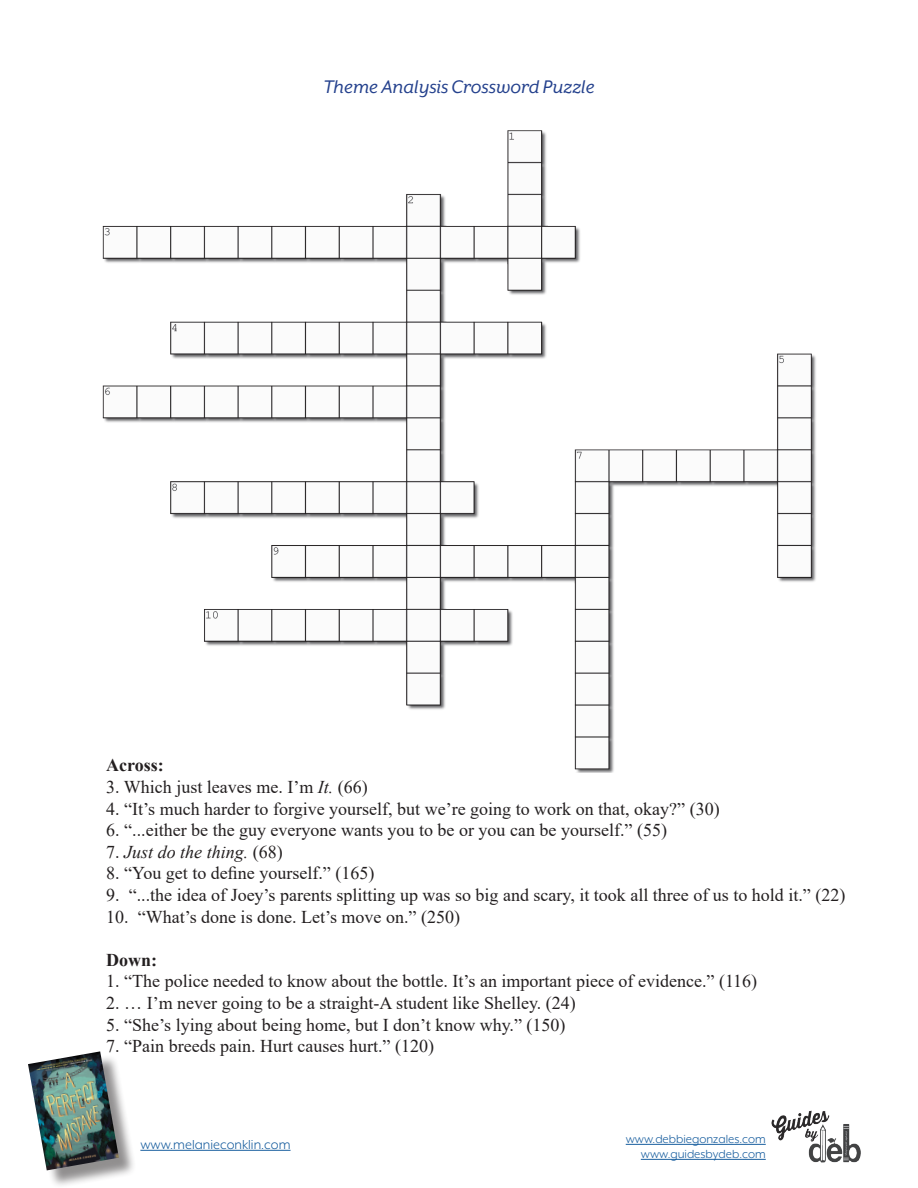
<style>
.page{position:relative;width:918px;height:1188px;background:#fff}
.page>*{position:absolute;margin:0;border:0;box-sizing:border-box;transform-origin:0 0}
.t1{font:italic 21px "Mr Eaves XL San OT";color:#24418d}
.t2{font:18px "Times New Roman";color:#231f20}
.t3{font:italic 18px "Times New Roman";color:#231f20}
.t4{font:700 18px "Times New Roman";color:#231f20}
.t5{font:15px "Mr Eaves XL Mod OT";color:#175d9e}
.t6{font:13.5px "Mr Eaves XL Mod OT";color:#175d9e}
.s1{font-style:italic}
.s2{font-style:normal}
</style>
<div class="page">
<hr style="left:626px;top:1144px;width:140px;height:1px;background:#175d9e">
<hr style="left:641px;top:1159px;width:125px;height:1px;background:#175d9e">
<img style="left:771px;top:1110px;width:90px;height:53px">
<hr style="left:140px;top:1150px;width:151px;height:1px;background:#175d9e">
<div style="left:31px;top:1054px;width:106px;height:134px;background:#231f20;opacity:.5"></div>
<img style="left:28px;top:1051px;width:91px;height:119px">
<img style="left:102px;top:130px;width:714px;height:643px">
<p class="t1" style="left:323px;top:76px;width:273px">Theme Analysis Crossword Puzzle</p>
<p class="t4" style="left:106px;top:752px;width:59px">Across:</p>
<p class="t2" style="left:106px;top:774px;width:263px">3. Which just leaves me. I’m <span class="s1">It.</span> (66)</p>
<p class="t2" style="left:106px;top:796px;width:615px">4. “It’s much harder to forgive yourself, but we’re going to work on that, okay?” (30)</p>
<p class="t2" style="left:106px;top:818px;width:562px">6. “...either be the guy everyone wants you to be or you can be yourself.” (55)</p>
<p class="t3" style="left:106px;top:839px;width:178px"><span class="s2">7.</span> Just do the thing. <span class="s2">(68)</span></p>
<p class="t2" style="left:106px;top:861px;width:270px">8. “You get to define yourself.” (165)</p>
<p class="t2" style="left:106px;top:882px;width:741px">9. “...the idea of Joey’s parents splitting up was so big and scary, it took all three of us to hold it.” (22)</p>
<p class="t2" style="left:106px;top:904px;width:355px">10. “What’s done is done. Let’s move on.” (250)</p>
<p class="t4" style="left:106px;top:947px;width:52px">Down:</p>
<p class="t2" style="left:106px;top:969px;width:653px">1. “The police needed to know about the bottle. It’s an important piece of evidence.” (116)</p>
<p class="t2" style="left:106px;top:990px;width:471px">2. … I’m never going to be a straight-A student like Shelley. (24)</p>
<p class="t2" style="left:106px;top:1012px;width:461px">5. “She’s lying about being home, but I don’t know why.” (150)</p>
<p class="t2" style="left:106px;top:1034px;width:329px">7. “Pain breeds pain. Hurt causes hurt.” (120)</p>
<p class="t5" style="left:140px;top:1137px;width:152px">www.melanieconklin.com</p>
<p class="t6" style="left:626px;top:1132px;width:142px">www.debbiegonzales.com</p>
<p class="t6" style="left:641px;top:1147px;width:126px">www.guidesbydeb.com</p>
</div>
